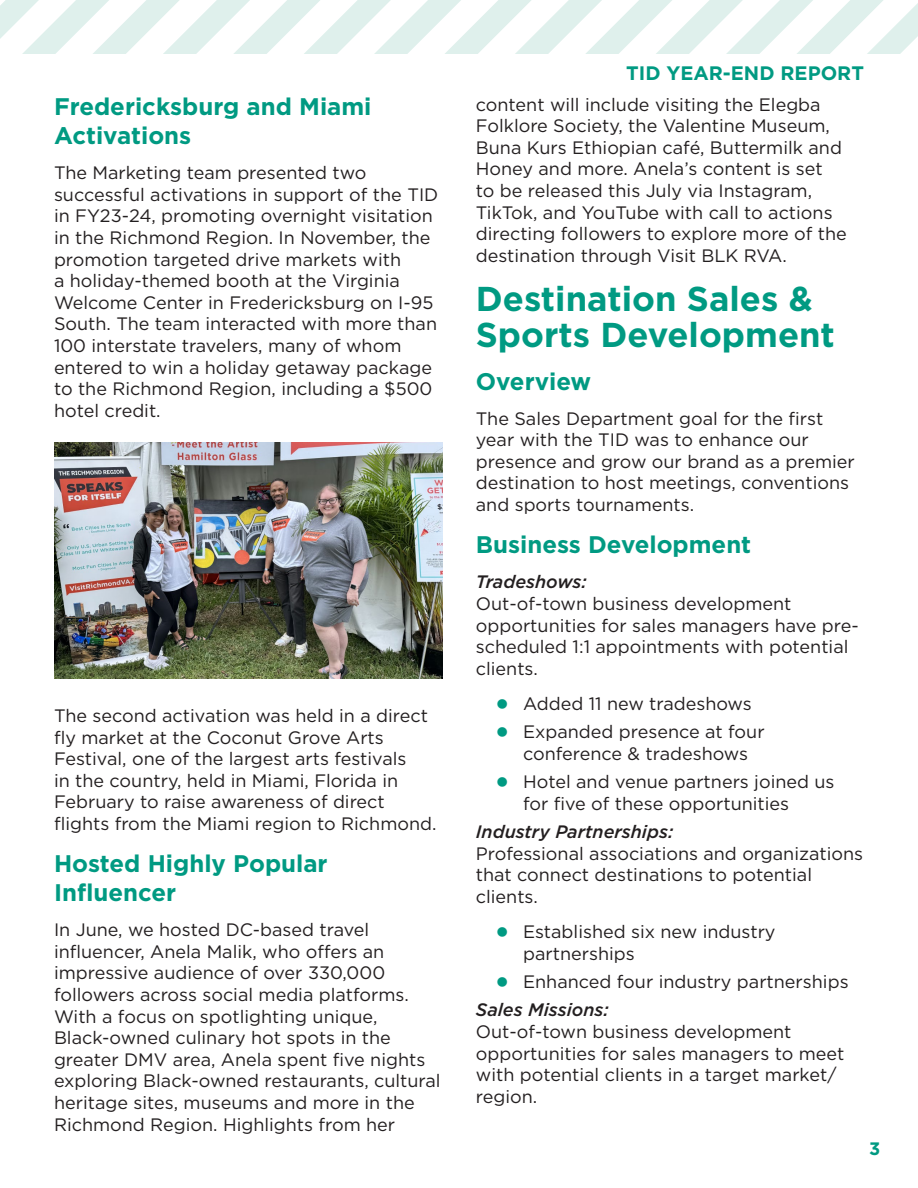
<style>
.page{position:relative;width:918px;height:1188px;background:#fff}
.page>*{position:absolute;margin:0;border:0;box-sizing:border-box;transform-origin:0 0}
.Section_Title{font:700 34.5px/36px "Gotham";color:#009a82}
.Subheading{font:700 24px/28.8px "Gotham";color:#009a82}
.t1{font:700 19.5px "Gotham";color:#009a82}
.Little_Guys{font:18px/21.6px "Gotham";color:#231f20}
.Little_Guys-2{font:italic 500 18px "Gotham";color:#231f20}
.t2{font:700 18px "Gotham";color:#009a82}
</style>
<div class="page">
<svg style="left:0;top:0;width:918px;height:54px"></svg>
<img style="left:54px;top:442px;width:388px;height:237px">
<p class="Subheading" style="left:54px;top:92px;width:319px">Fredericksburg and Miami<br>Activations</p>
<p class="Little_Guys" style="left:54px;top:162px;width:386px">The Marketing team presented two successful activations in support of the TID in FY23-24, promoting overnight visitation in the Richmond Region. In November, the promotion targeted drive markets with<br>a holiday-themed booth at the Virginia Welcome Center in Fredericksburg on I-95<br>South. The team interacted with more than 100 interstate travelers, many of whom entered to win a holiday getaway package to the Richmond Region, including a $500 hotel credit.</p>
<p class="Little_Guys" style="left:54px;top:704px;width:384px">The second activation was held in a direct fly market at the Coconut Grove Arts Festival, one of the largest arts festivals<br>in the country, held in Miami, Florida in February to raise awareness of direct flights from the Miami region to Richmond.</p>
<p class="Subheading" style="left:54px;top:849px;width:275px">Hosted Highly Popular<br>Influencer</p>
<p class="Little_Guys" style="left:54px;top:919px;width:388px">In June, we hosted DC-based travel influencer, Anela Malik, who offers an impressive audience of over 330,000 followers across social media platforms.<br>With a focus on spotlighting unique, Black-owned culinary hot spots in the greater DMV area, Anela spent five nights exploring Black-owned restaurants, cultural heritage sites, museums and more in the Richmond Region. Highlights from her</p>
<p class="t1" style="left:626px;top:60px;width:239px">TID YEAR-END REPORT</p>
<p class="Little_Guys" style="left:476px;top:93px;width:373px">content will include visiting the Elegba Folklore Society, the Valentine Museum, Buna Kurs Ethiopian café, Buttermilk and Honey and more. Anela’s content is set<br>to be released this July via Instagram, TikTok, and YouTube with call to actions directing followers to explore more of the destination through Visit BLK RVA.</p>
<p class="Section_Title" style="left:476px;top:281px;width:361px">Destination Sales &amp;<br>Sports Development</p>
<p class="Subheading" style="left:476px;top:366px;width:117px">Overview</p>
<p class="Little_Guys" style="left:476px;top:407px;width:381px">The Sales Department goal for the first year with the TID was to enhance our presence and grow our brand as a premier destination to host meetings, conventions and sports tournaments.</p>
<p class="Subheading" style="left:476px;top:530px;width:277px">Business Development</p>
<p class="Little_Guys-2" style="left:476px;top:570px;width:112px">Tradeshows:</p>
<p class="Little_Guys" style="left:476px;top:592px;width:384px">Out-of-town business development opportunities for sales managers have pre&shy;scheduled 1:1 appointments with potential clients.</p>
<p class="Little_Guys" style="left:523px;top:692px;width:230px">Added 11 new tradeshows</p>
<p class="Little_Guys" style="left:523px;top:721px;width:243px">Expanded presence at four conference &amp; tradeshows</p>
<p class="Little_Guys" style="left:523px;top:771px;width:313px">Hotel and venue partners joined us for five of these opportunities</p>
<p class="Little_Guys-2" style="left:476px;top:820px;width:199px">Industry Partnerships:</p>
<p class="Little_Guys" style="left:476px;top:842px;width:389px">Professional associations and organizations that connect destinations to potential clients.</p>
<p class="Little_Guys" style="left:523px;top:921px;width:254px">Established six new industry partnerships</p>
<p class="Little_Guys" style="left:523px;top:970px;width:327px">Enhanced four industry partnerships</p>
<p class="Little_Guys-2" style="left:476px;top:998px;width:135px">Sales Missions:</p>
<p class="Little_Guys" style="left:476px;top:1020px;width:370px">Out-of-town business development opportunities for sales managers to meet with potential clients in a target market/ region.</p>
<p class="t2" style="left:869px;top:1137px;width:13px">3</p>
</div>
